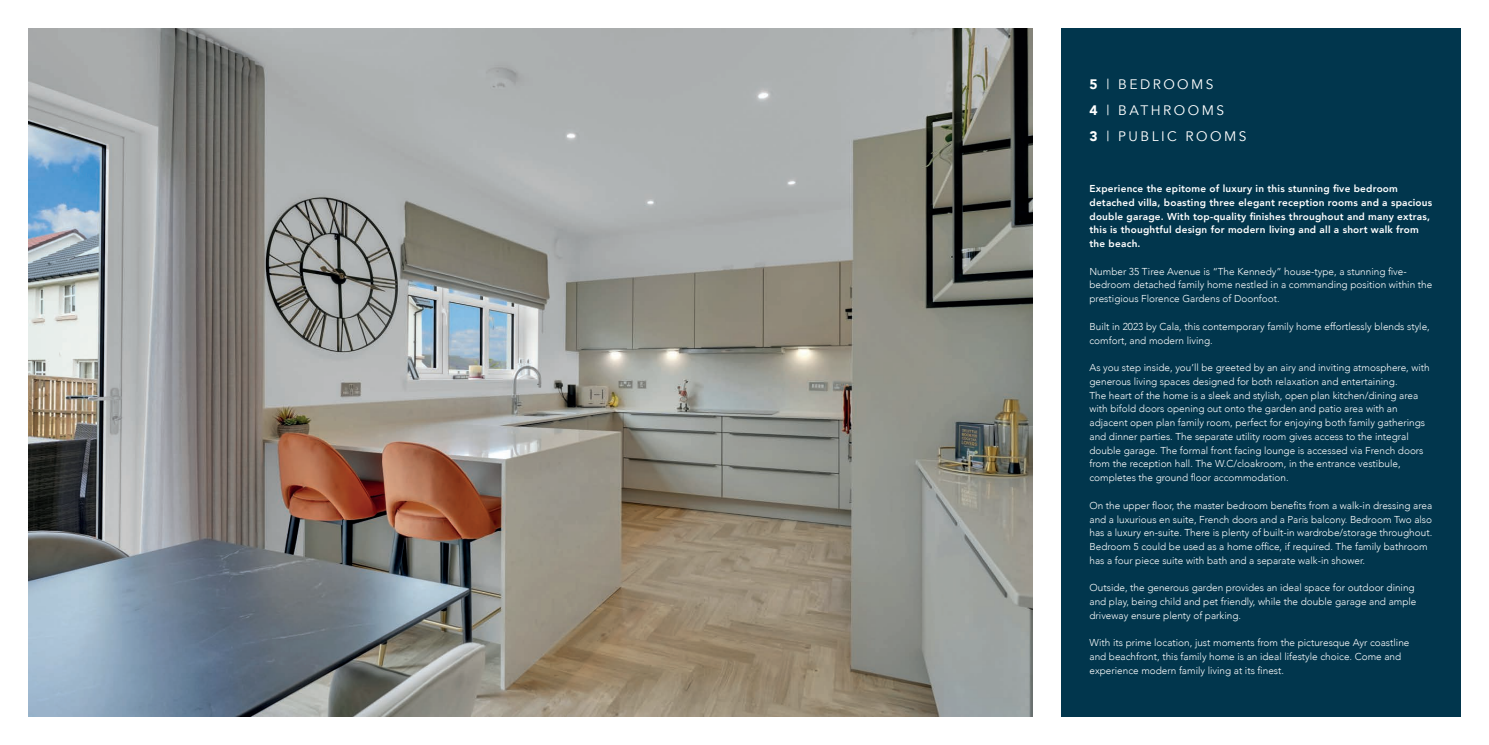
<style>
.page{position:relative;width:1489px;height:745px;background:#fff}
.page>*{position:absolute;margin:0;border:0;box-sizing:border-box;transform-origin:0 0}
.t1{font:13.75px "Avenir";letter-spacing:.18em;color:#fff}
.t2{font:300 10px/13.8px "Avenir";color:#fff}
.t3{font:800 10px/13.8px "Avenir";letter-spacing:.02em;color:#fff}
.s1{font-weight:900}
</style>
<div class="page">
<div style="left:28px;top:28px;width:1432px;height:688px;background:#01364d"></div>
<div style="left:1032px;top:0;width:29px;height:744px;background:#fff"></div>
<img style="left:28px;top:28px;width:1004px;height:688px">
<p class="t1" style="left:1089px;top:75px;width:126px"><span class="s1">5</span> | BEDROOMS</p>
<p class="t1" style="left:1089px;top:102px;width:136px"><span class="s1">4</span> | BATHROOMS</p>
<p class="t1" style="left:1089px;top:128px;width:158px"><span class="s1">3</span> | PUBLIC ROOMS</p>
<p class="t3" style="left:1089px;top:182px;width:344px">Experience the epitome of luxury in this stunning five bedroom detached villa, boasting three elegant reception rooms and a spacious double garage. With top-quality finishes throughout and many extras, this is thoughtful design for modern living and all a short walk from the beach.</p>
<p class="t2" style="left:1089px;top:264px;width:344px">Number 35 Tiree Avenue is “The Kennedy” house-type, a stunning five&shy;bedroom detached family home nestled in a commanding position within the prestigious Florence Gardens of Doonfoot.</p>
<p class="t2" style="left:1089px;top:319px;width:342px">Built in 2023 by Cala, this contemporary family home effortlessly blends style, comfort, and modern living.</p>
<p class="t2" style="left:1089px;top:360px;width:342px">As you step inside, you’ll be greeted by an airy and inviting atmosphere, with generous living spaces designed for both relaxation and entertaining.</p>
<p class="t2" style="left:1089px;top:388px;width:337px">The heart of the home is a sleek and stylish, open plan kitchen/dining area with bifold doors opening out onto the garden and patio area with an adjacent open plan family room, perfect for enjoying both family gatherings and dinner parties. The separate utility room gives access to the integral double garage. The formal front facing lounge is accessed via French doors from the reception hall. The W.C/cloakroom, in the entrance vestibule, completes the ground floor accommodation.</p>
<p class="t2" style="left:1089px;top:498px;width:344px">On the upper floor, the master bedroom benefits from a walk-in dressing area and a luxurious en suite, French doors and a Paris balcony. Bedroom Two also has a luxury en-suite. There is plenty of built-in wardrobe/storage throughout.<br>Bedroom 5 could be used as a home office, if required. The family bathroom has a four piece suite with bath and a separate walk-in shower.</p>
<p class="t2" style="left:1089px;top:580px;width:328px">Outside, the generous garden provides an ideal space for outdoor dining and play, being child and pet friendly, while the double garage and ample driveway ensure plenty of parking.</p>
<p class="t2" style="left:1089px;top:635px;width:321px">With its prime location, just moments from the picturesque Ayr coastline and beachfront, this family home is an ideal lifestyle choice. Come and experience modern family living at its finest.</p>
</div>
